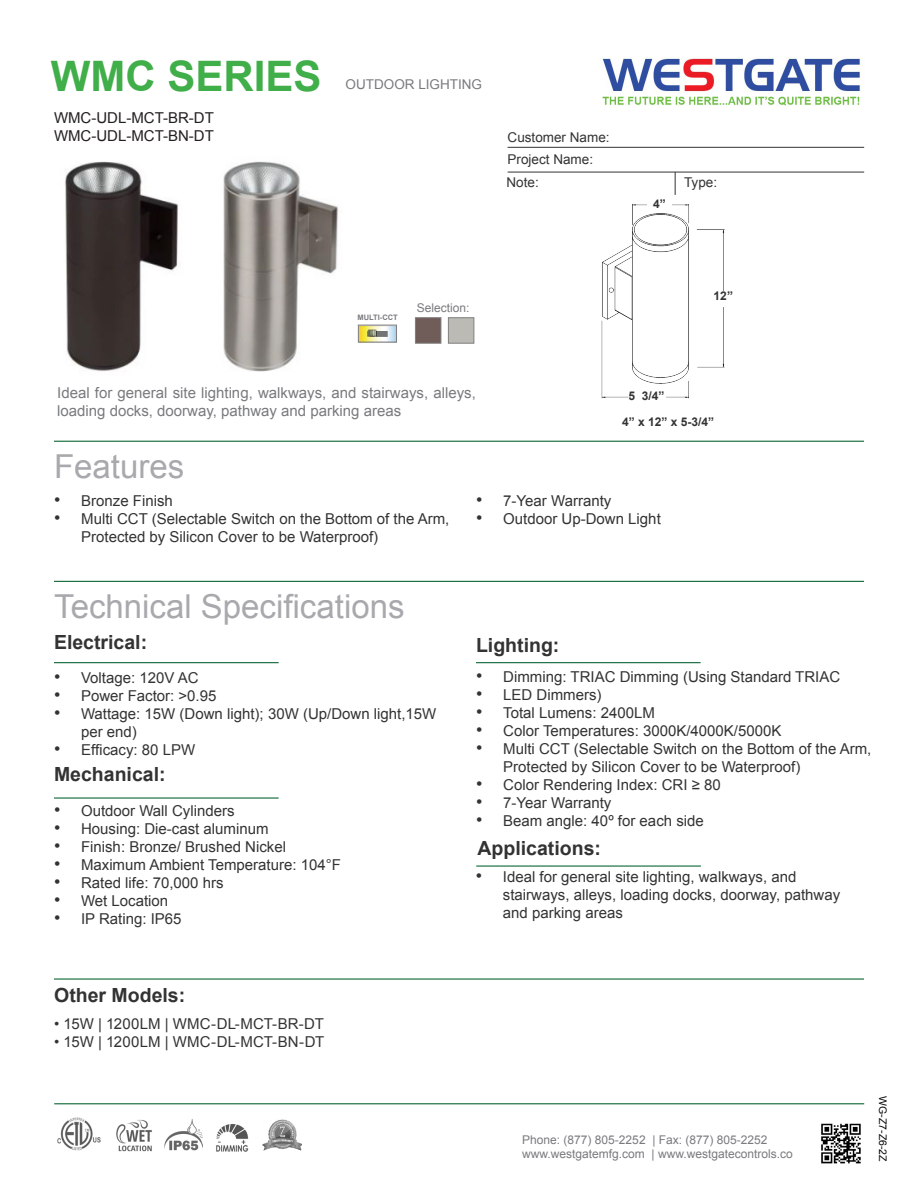
<style>
.page{position:relative;width:918px;height:1188px;background:#fff}
.page>*{position:absolute;margin:0;border:0;box-sizing:border-box;transform-origin:0 0}
.t1{font:700 42px "Arial";color:#40ae49}
.t2{font:33px "Arial";color:#a8a9ad}
.t3{font:700 19.5px "Arial";color:#333}
.t4{font:15px/18px "Arial";color:#333}
.t5{font:15px "Arial";color:#323332}
.t6{font:15px/18px "Arial";color:#787a7d}
.t7{font:15px "Arial";color:#231f20}
.t8{font:13.5px "Arial";color:#333}
.t9{font:13.5px "Arial";color:#787a7d}
.t10{font:12px "Arial";color:#787a7d}
.t11{font:700 12px "Arial";color:#333}
.t12{font:10.5px "Arial";color:#040503}
.t13{font:700 7.5px "Arial";color:#787a7d}
.s1{font-size:18px}
.s2{color:#323332}
</style>
<div class="page">
<img style="left:65px;top:161px;width:113px;height:210px">
<img style="left:223px;top:161px;width:116px;height:211px">
<hr style="left:54px;top:441px;width:810px;height:1px;background:#0d6736">
<hr style="left:508px;top:147px;width:356px;height:1px;background:#333">
<svg style="left:675px;top:173px;width:1px;height:22px"></svg>
<hr style="left:508px;top:172px;width:356px;height:1px;background:#333">
<hr style="left:54px;top:581px;width:810px;height:1px;background:#0d6736">
<hr style="left:54px;top:662px;width:225px;height:1px;background:#0d6736">
<hr style="left:476px;top:662px;width:225px;height:1px;background:#0d6736">
<hr style="left:54px;top:797px;width:225px;height:2px;background:#0d6736">
<img style="left:602px;top:58px;width:258px;height:48px">
<hr style="left:54px;top:1103px;width:810px;height:1px;background:#0d6736">
<img style="left:821px;top:1123px;width:40px;height:41px">
<img style="left:360px;top:327px;width:35px;height:13px">
<div style="left:358px;top:325px;width:39px;height:17px;border:1px solid #7f7f7f"></div>
<hr style="left:476px;top:865px;width:225px;height:2px;background:#0d6736">
<img style="left:216px;top:1124px;width:33px;height:28px">
<img style="left:165px;top:1119px;width:37px;height:32px">
<img style="left:57px;top:1118px;width:44px;height:32px">
<img style="left:263px;top:1119px;width:39px;height:32px">
<hr style="left:54px;top:978px;width:810px;height:2px;background:#0d6736">
<img style="left:601px;top:203px;width:124px;height:196px">
<div style="left:628px;top:391px;width:38px;height:12px;background:#fff"></div>
<div style="left:647px;top:199px;width:25px;height:11px;background:#fff"></div>
<div style="left:711px;top:291px;width:25px;height:15px;background:#fff"></div>
<img style="left:116px;top:1119px;width:36px;height:33px">
<div style="left:415px;top:318px;width:26px;height:25px;background:#705c58;border:1px solid #7f7f7f"></div>
<div style="left:448px;top:318px;width:26px;height:25px;background:#bcbab4;border:1px solid #7f7f7f"></div>
<p class="t1" style="left:51px;top:48px;width:272px">WMC SERIES</p>
<p class="t7" style="left:54px;top:107px;width:161px">WMC-UDL-MCT-BR-DT</p>
<p class="t7" style="left:54px;top:125px;width:161px">WMC-UDL-MCT-BN-DT</p>
<p class="t9" style="left:346px;top:75px;width:138px">OUTDOOR LIGHTING</p>
<p class="t8" style="left:508px;top:128px;width:104px">Customer Name:</p>
<p class="t8" style="left:508px;top:150px;width:87px">Project Name:</p>
<p class="t8" style="left:507px;top:173px;width:34px">Note:</p>
<p class="t8" style="left:684px;top:173px;width:35px">Type:</p>
<p class="t11" style="left:653px;top:196px;width:14px">4”</p>
<p class="t13" style="left:357px;top:312px;width:42px">MULTI-CCT</p>
<p class="t10" style="left:417px;top:300px;width:54px">Selection:</p>
<p class="t11" style="left:714px;top:288px;width:21px">12”</p>
<p class="t6" style="left:57px;top:383px;width:420px">Ideal for general site lighting, walkways, and stairways, alleys, loading docks, doorway, pathway and parking areas</p>
<p class="t2" style="left:54px;top:444px;width:132px">Features</p>
<p class="t11" style="left:629px;top:388px;width:38px">5 3/4”</p>
<p class="t11" style="left:622px;top:413px;width:94px">4” x 12” x 5-3/4”</p>
<p class="t5" style="left:54px;top:490px;width:120px"><span class="s1">•</span> Bronze Finish</p>
<p class="t4" style="left:81px;top:509px;width:370px;text-indent:-27px"><span class="s1">•</span> Multi CCT (Selectable Switch on the Bottom of the Arm,<br>Protected by Silicon Cover to be Waterproof)</p>
<p class="t2" style="left:54px;top:585px;width:352px">Technical Specifications</p>
<p class="t3" style="left:54px;top:629px;width:95px">Electrical:</p>
<p class="t4" style="left:54px;top:669px;width:146px"><span class="s1">•</span> Voltage: 120V AC</p>
<p class="t4" style="left:54px;top:687px;width:164px"><span class="s1">•</span> Power Factor: &gt;0.95</p>
<p class="t4" style="left:81px;top:705px;width:357px;text-indent:-27px"><span class="s1">•</span> Wattage: 15W (Down light); 30W (Up/Down light,15W per end)</p>
<p class="t4" style="left:54px;top:741px;width:143px"><span class="s1">•</span> Efficacy: 80 LPW</p>
<p class="t3" style="left:54px;top:762px;width:113px">Mechanical:</p>
<p class="t4" style="left:54px;top:802px;width:182px"><span class="s1">•</span> Outdoor Wall Cylinders</p>
<p class="t4" style="left:54px;top:820px;width:216px"><span class="s1">•</span> Housing: Die-cast aluminum</p>
<p class="t4" style="left:54px;top:838px;width:234px"><span class="s1">•</span> Finish: Bronze/ Brushed Nickel</p>
<p class="t4" style="left:54px;top:856px;width:288px"><span class="s1">•</span> Maximum Ambient Temperature: 104°F</p>
<p class="t4" style="left:54px;top:874px;width:171px"><span class="s1">•</span> Rated life: 70,000 hrs</p>
<p class="t4" style="left:54px;top:892px;width:116px"><span class="s1">•</span> Wet Location</p>
<p class="t5" style="left:54px;top:909px;width:129px"><span class="s1">•</span> IP Rating: IP65</p>
<p class="t4" style="left:476px;top:491px;width:137px"><span class="s1">•</span> 7-Year Warranty</p>
<p class="t4" style="left:476px;top:509px;width:186px"><span class="s1">•</span> Outdoor Up-Down Light</p>
<p class="t3" style="left:476px;top:632px;width:85px">Lighting:</p>
<p class="t5" style="left:476px;top:667px;width:366px"><span class="s1">•</span> Dimming: TRIAC Dimming (Using Standard TRIAC</p>
<p class="t5" style="left:476px;top:685px;width:127px"><span class="s1">•</span> LED Dimmers)</p>
<p class="t5" style="left:476px;top:703px;width:180px"><span class="s1">•</span> Total Lumens: 2400LM</p>
<p class="t5" style="left:476px;top:721px;width:307px"><span class="s1">•</span> Color Temperatures: 3000K/4000K/5000K</p>
<p class="t4" style="left:503px;top:740px;width:370px;text-indent:-27px"><span class="s1">•</span> Multi CCT (Selectable Switch on the Bottom of the Arm,<br>Protected by Silicon Cover to be Waterproof)</p>
<p class="t5" style="left:476px;top:775px;width:246px"><span class="s1">•</span> Color Rendering Index: CRI ≥ 80</p>
<p class="t4" style="left:476px;top:794px;width:137px"><span class="s1">•</span> 7-Year Warranty</p>
<p class="t4" style="left:476px;top:812px;width:229px"><span class="s1">•</span> Beam angle: 40º for each side</p>
<p class="t3" style="left:478px;top:835px;width:125px">Applications:</p>
<p class="t4" style="left:503px;top:868px;width:339px;text-indent:-27px"><span class="s1">•</span> Ideal for general site lighting, walkways, and stairways, alleys, loading docks, doorway, pathway and parking areas</p>
<p class="t3" style="left:54px;top:982px;width:133px">Other Models:</p>
<p class="t4" style="left:54px;top:1015px;width:271px">• 15W | <span class="s2">1200LM</span> | WMC-DL-MCT-BR-DT</p>
<p class="t4" style="left:54px;top:1033px;width:272px">• 15W | <span class="s2">1200LM</span> | WMC-DL-MCT-BN-DT</p>
<p class="t10" style="left:522px;top:1132px;width:247px">Phone: (877) 805-2252 | Fax: (877) 805-2252</p>
<p class="t10" style="left:522px;top:1146px;width:272px">www.westgatemfg.com | www.westgatecontrols.co</p>
<p class="t12" style="left:890px;top:1096px;width:67px;rotate:90deg">WG-Z7-Z6-2Z</p>
</div>
